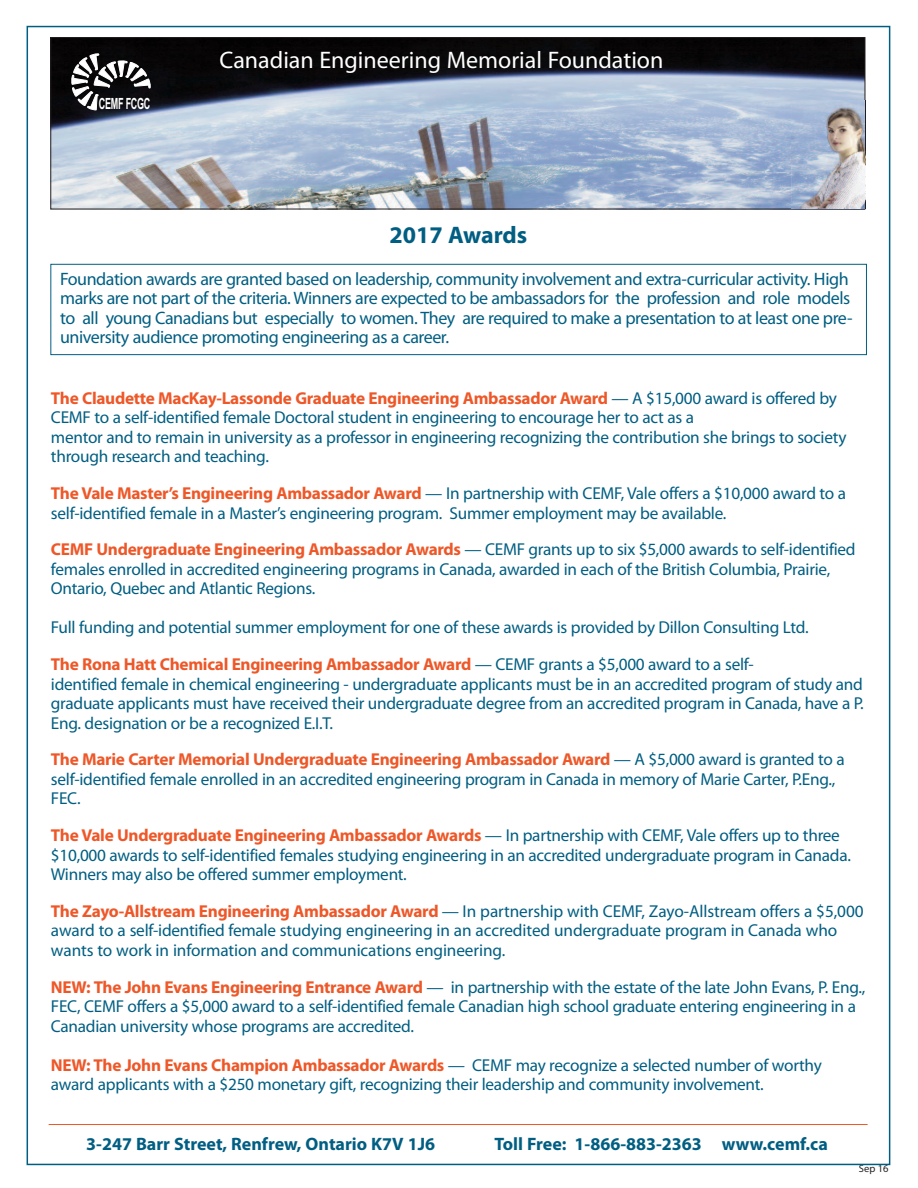
<style>
.page{position:relative;width:918px;height:1188px;background:#fff}
.page>*{position:absolute;margin:0;border:0;box-sizing:border-box;transform-origin:0 0}
.t1{font:24px "Myriad Pro";color:#fff}
.t2{font:700 24px "Myriad Pro";color:#005e82}
.t3{font:18px/19.5px "Myriad Pro";letter-spacing:-.025em;color:#005e82}
.t4{font:700 18px "Myriad Pro";color:#005e82}
.t5{font:17.25px/19.5px "Myriad Pro";letter-spacing:-.015em;color:#005e82}
.t6{font:700 15.45px "Arial Narrow";letter-spacing:-.025em;color:#fff;scale:.71 1}
.t7{font:10.5px "Myriad Pro";color:#231f20}
.s1{font-weight:700;color:#ee5829}
</style>
<div class="page">
<div style="left:50px;top:264px;width:817px;height:91px;border:1px solid #005e82"></div>
<img style="left:52px;top:39px;width:811px;height:168px">
<div style="left:50px;top:37px;width:815px;height:172px;border:1px solid #231f20"></div>
<hr style="left:49px;top:1124px;width:819px;height:1px;background:#ee5829">
<svg style="left:71px;top:54px;width:79px;height:56px"></svg>
<img style="left:791px;top:100px;width:75px;height:110px">
<p class="t6" style="left:99px;top:92px;width:74px">CEMF FCGC</p>
<h1 class="t1" style="left:220px;top:51px;width:445px">Canadian Engineering Memorial Foundation</h1>
<h1 class="t2" style="left:389px;top:226px;width:139px">2017 Awards</h1>
<p class="t3" style="left:60px;top:271px;width:794px">Foundation awards are granted based on leadership, community involvement and extra-curricular activity. High marks are not part of the criteria. Winners are expected to be ambassadors for the profession and role models to all young Canadians but especially to women. They are required to make a presentation to at least one pre&shy;university audience promoting engineering as a career.</p>
<p class="t5" style="left:51px;top:390px;width:797px"><span class="s1">The Claudette MacKay-Lassonde Graduate Engineering Ambassador Award</span> — A $15,000 award is offered by CEMF to a self-identified female Doctoral student in engineering to encourage her to act as a<br>mentor and to remain in university as a professor in engineering recognizing the contribution she brings to society through research and teaching.</p>
<p class="t5" style="left:51px;top:485px;width:797px"><span class="s1">The Vale Master’s Engineering Ambassador Award</span> — In partnership with CEMF, Vale offers a $10,000 award to a self-identified female in a Master’s engineering program. Summer employment may be available.</p>
<p class="t5" style="left:51px;top:541px;width:806px"><span class="s1">CEMF Undergraduate Engineering Ambassador Awards</span> — CEMF grants up to six $5,000 awards to self-identified females enrolled in accredited engineering programs in Canada, awarded in each of the British Columbia, Prairie,<br>Ontario, Quebec and Atlantic Regions.</p>
<p class="t5" style="left:51px;top:611px;width:759px;line-height:36.8px">Full funding and potential summer employment for one of these awards is provided by Dillon Consulting Ltd.<br><span class="s1">The Rona Hatt Chemical Engineering Ambassador Award</span> — CEMF grants a $5,000 award to a self-</p>
<p class="t5" style="left:51px;top:676px;width:814px;text-align:justify">identified female in chemical engineering - undergraduate applicants must be in an accredited program of study and graduate applicants must have received their undergraduate degree from an accredited program in Canada, have a P.<br>Eng. designation or be a recognized E.I.T.</p>
<p class="t5" style="left:51px;top:751px;width:795px"><span class="s1">The Marie Carter Memorial Undergraduate Engineering Ambassador Award</span> — A $5,000 award is granted to a self-identified female enrolled in an accredited engineering program in Canada in memory of Marie Carter, P.Eng.,<br>FEC.</p>
<p class="t5" style="left:51px;top:827px;width:802px"><span class="s1">The Vale Undergraduate Engineering Ambassador Awards</span> — In partnership with CEMF, Vale offers up to three $10,000 awards to self-identified females studying engineering in an accredited undergraduate program in Canada.<br>Winners may also be offered summer employment.</p>
<p class="t5" style="left:51px;top:903px;width:814px"><span class="s1">The Zayo-Allstream Engineering Ambassador Award</span> — In partnership with CEMF, Zayo-Allstream offers a $5,000 award to a self-identified female studying engineering in an accredited undergraduate program in Canada who wants to work in information and communications engineering.</p>
<p class="t5" style="left:51px;top:979px;width:816px"><span class="s1">NEW: The John Evans Engineering Entrance Award</span> — in partnership with the estate of the late John Evans, P. Eng.,<br>FEC, CEMF offers a $5,000 award to a self-identified female Canadian high school graduate entering engineering in a<br>Canadian university whose programs are accredited.</p>
<p class="t5" style="left:51px;top:1057px;width:772px"><span class="s1">NEW: The John Evans Champion Ambassador Awards</span> — CEMF may recognize a selected number of worthy award applicants with a $250 monetary gift, recognizing their leadership and community involvement.</p>
<p class="t4" style="left:86px;top:1137px;width:350px">3-247 Barr Street, Renfrew, Ontario K7V 1J6</p>
<p class="t4" style="left:494px;top:1137px;width:335px">Toll Free: 1-866-883-2363 www.cemf.ca</p>
<p class="t7" style="left:859px;top:1164px;width:31px">Sep 16</p>
</div>
